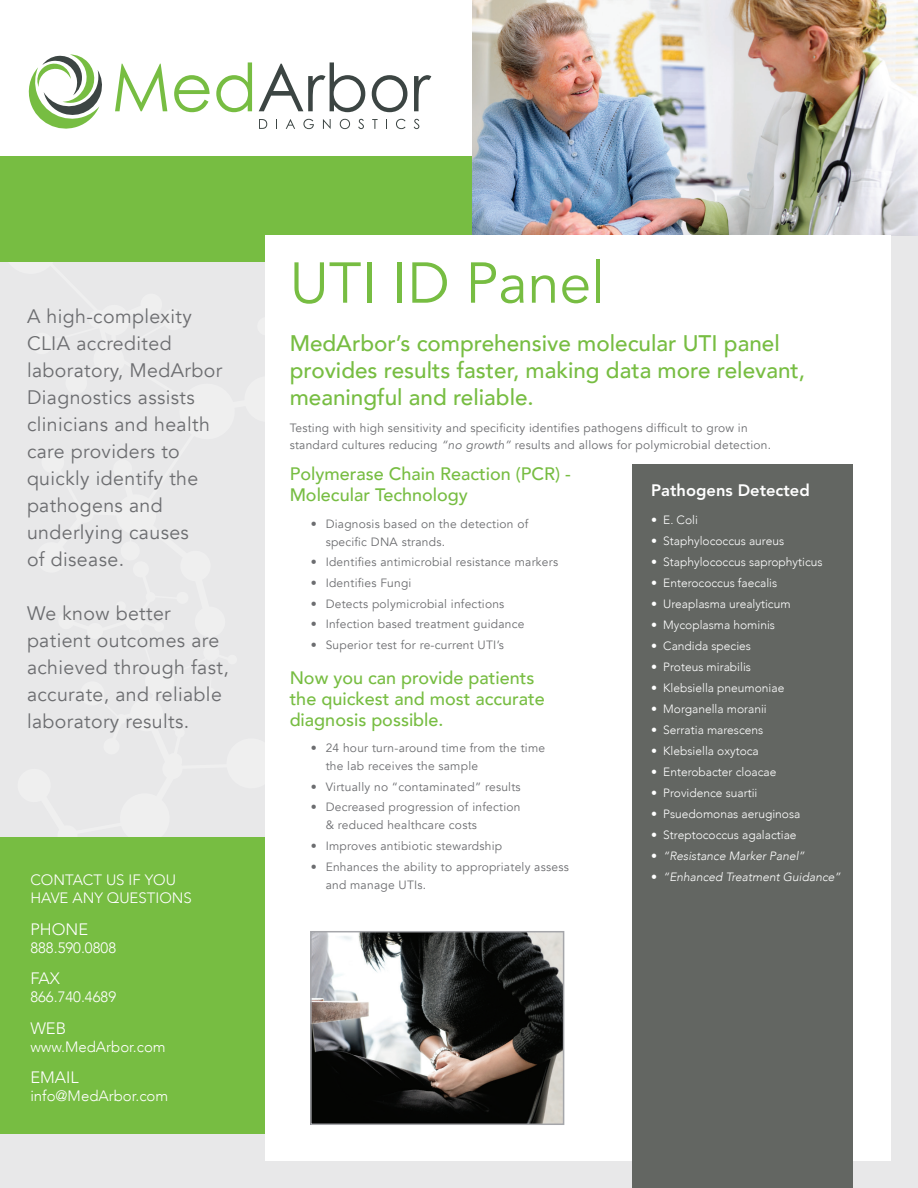
<style>
.page{position:relative;width:918px;height:1188px;background:#fff}
.page>*{position:absolute;margin:0;border:0;box-sizing:border-box;transform-origin:0 0}
.t1{font:57px "Avenir";color:#77bd42}
.t2{font:500 22.5px/27px "Avenir";color:#77bd42}
.t3{font:19.5px/27px "Avenir";letter-spacing:.02em;color:#6c6d70}
.t4{font:500 18px/21px "Avenir";color:#77bd42}
.t5{font:800 16.5px "Avenir LT Std";color:#fff}
.t6{font:300 16.5px "Avenir";color:#fff}
.t7{font:300 15px/18px "Avenir";color:#fff}
.t8{font:12px/18px "Avenir";letter-spacing:.02em;color:#6c6d70}
.t9{font:300 12px "Avenir";color:#fff}
.t10{font:italic 300 12px "Avenir";color:#fff}
.s1{font-style:italic}
.s2{font-style:normal}
</style>
<div class="page">
<div style="left:0;top:165px;width:918px;height:1023px;background:#e8e8e9"></div>
<svg style="left:115px;top:64px;width:52px;height:47px"></svg>
<svg style="left:174px;top:75px;width:36px;height:37px"></svg>
<svg style="left:216px;top:62px;width:36px;height:50px"></svg>
<svg style="left:259px;top:62px;width:106px;height:50px"></svg>
<svg style="left:372px;top:75px;width:35px;height:37px"></svg>
<svg style="left:414px;top:75px;width:17px;height:36px"></svg>
<svg style="left:259px;top:119px;width:8px;height:10px"></svg>
<svg style="left:286px;top:119px;width:9px;height:10px"></svg>
<svg style="left:303px;top:119px;width:11px;height:10px"></svg>
<svg style="left:323px;top:119px;width:8px;height:10px"></svg>
<svg style="left:340px;top:119px;width:10px;height:10px"></svg>
<svg style="left:358px;top:119px;width:6px;height:10px"></svg>
<svg style="left:372px;top:119px;width:6px;height:10px"></svg>
<svg style="left:396px;top:119px;width:10px;height:10px"></svg>
<svg style="left:414px;top:119px;width:5px;height:10px"></svg>
<svg style="left:29px;top:54px;width:73px;height:75px"></svg>
<div style="left:0;top:157px;width:732px;height:105px;background:#77bd42"></div>
<div style="left:0;top:837px;width:265px;height:297px;background:#77bd42"></div>
<img style="left:472px;top:0;width:446px;height:235px">
<div style="left:265px;top:235px;width:626px;height:926px;background:#fff"></div>
<div style="left:632px;top:464px;width:220px;height:724px;background:#636662"></div>
<img style="left:313px;top:934px;width:248px;height:188px">
<div style="left:310px;top:931px;width:254px;height:194px;border:2px solid #a5a6aa"></div>
<h3 class="t3" style="left:27px;top:303px;width:197px">A high-complexity<br>CLIA accredited laboratory, MedArbor<br>Diagnostics assists clinicians and health care providers to quickly identify the pathogens and underlying causes<br>of disease.</h3>
<h3 class="t3" style="left:27px;top:600px;width:203px">We know better patient outcomes are achieved through fast, accurate, and reliable laboratory results.</h3>
<p class="t7" style="left:30px;top:871px;width:163px">CONTACT US IF YOU<br>HAVE ANY QUESTIONS</p>
<h3 class="t6" style="left:30px;top:919px;width:59px">PHONE</h3>
<p class="t7" style="left:30px;top:938px;width:87px">888.590.0808</p>
<h3 class="t6" style="left:30px;top:969px;width:31px">FAX</h3>
<p class="t7" style="left:30px;top:988px;width:87px">866.740.4689</p>
<h3 class="t6" style="left:30px;top:1018px;width:37px">WEB</h3>
<p class="t7" style="left:30px;top:1037px;width:137px">www.MedArbor.com</p>
<h3 class="t6" style="left:30px;top:1068px;width:50px">EMAIL</h3>
<p class="t7" style="left:30px;top:1087px;width:139px">info@MedArbor.com</p>
<h1 class="t1" style="left:290px;top:249px;width:317px">UTI ID Panel</h1>
<h2 class="t2" style="left:290px;top:328px;width:517px">MedArbor’s comprehensive molecular UTI panel provides results faster, making data more relevant, meaningful and reliable.</h2>
<p class="t8" style="left:290px;top:420px;width:483px;line-height:16.5px">Testing with high sensitivity and specificity identifies pathogens difficult to grow in standard cultures reducing <span class="s1">“no growth”</span> results and allows for polymicrobial detection.</p>
<h3 class="t4" style="left:290px;top:463px;width:283px">Polymerase Chain Reaction (PCR) -<br>Molecular Technology</h3>
<p class="t8" style="left:326px;top:515px;width:204px;text-indent:-15px">• Diagnosis based on the detection of specific DNA strands.</p>
<p class="t8" style="left:311px;top:553px;width:249px">• Identifies antimicrobial resistance markers</p>
<p class="t8" style="left:311px;top:574px;width:102px">• Identifies Fungi</p>
<p class="t8" style="left:311px;top:595px;width:195px">• Detects polymicrobial infections</p>
<p class="t8" style="left:311px;top:615px;width:215px">• Infection based treatment guidance</p>
<p class="t8" style="left:311px;top:636px;width:195px">• Superior test for re-current UTI’s</p>
<h3 class="t4" style="left:290px;top:666px;width:257px">Now you can provide patients the quickest and most accurate diagnosis possible.</h3>
<p class="t8" style="left:326px;top:739px;width:221px;text-indent:-15px">• 24 hour turn-around time from the time the lab receives the sample</p>
<p class="t8" style="left:311px;top:778px;width:212px">• Virtually no “contaminated” results</p>
<p class="t8" style="left:326px;top:798px;width:196px;text-indent:-15px">• Decreased progression of infection &amp; reduced healthcare costs</p>
<p class="t8" style="left:311px;top:837px;width:193px">• Improves antibiotic stewardship</p>
<p class="t8" style="left:326px;top:858px;width:245px;text-indent:-15px">• Enhances the ability to appropriately assess and manage UTIs.</p>
<h3 class="t5" style="left:651px;top:480px;width:160px">Pathogens Detected</h3>
<p class="t9" style="left:651px;top:512px;width:48px">• E. Coli</p>
<p class="t9" style="left:651px;top:533px;width:134px">• Staphylococcus aureus</p>
<p class="t9" style="left:651px;top:554px;width:173px">• Staphylococcus saprophyticus</p>
<p class="t9" style="left:651px;top:575px;width:128px">• Enterococcus faecalis</p>
<p class="t9" style="left:651px;top:596px;width:141px">• Ureaplasma urealyticum</p>
<p class="t9" style="left:651px;top:617px;width:125px">• Mycoplasma hominis</p>
<p class="t9" style="left:651px;top:638px;width:101px">• Candida species</p>
<p class="t9" style="left:651px;top:659px;width:101px">• Proteus mirabilis</p>
<p class="t9" style="left:651px;top:680px;width:135px">• Klebsiella pneumoniae</p>
<p class="t9" style="left:651px;top:701px;width:117px">• Morganella moranii</p>
<p class="t9" style="left:651px;top:722px;width:114px">• Serratia marescens</p>
<p class="t9" style="left:651px;top:743px;width:109px">• Klebsiella oxytoca</p>
<p class="t9" style="left:651px;top:764px;width:127px">• Enterobacter cloacae</p>
<p class="t9" style="left:651px;top:785px;width:108px">• Providence suartii</p>
<p class="t9" style="left:651px;top:806px;width:151px">• Psuedomonas aeruginosa</p>
<p class="t9" style="left:651px;top:827px;width:147px">• Streptococcus agalactiae</p>
<p class="t10" style="left:651px;top:848px;width:155px"><span class="s2">•</span> “Resistance Marker Panel”</p>
<p class="t10" style="left:651px;top:869px;width:191px"><span class="s2">•</span> “Enhanced Treatment Guidance”</p>
</div>
